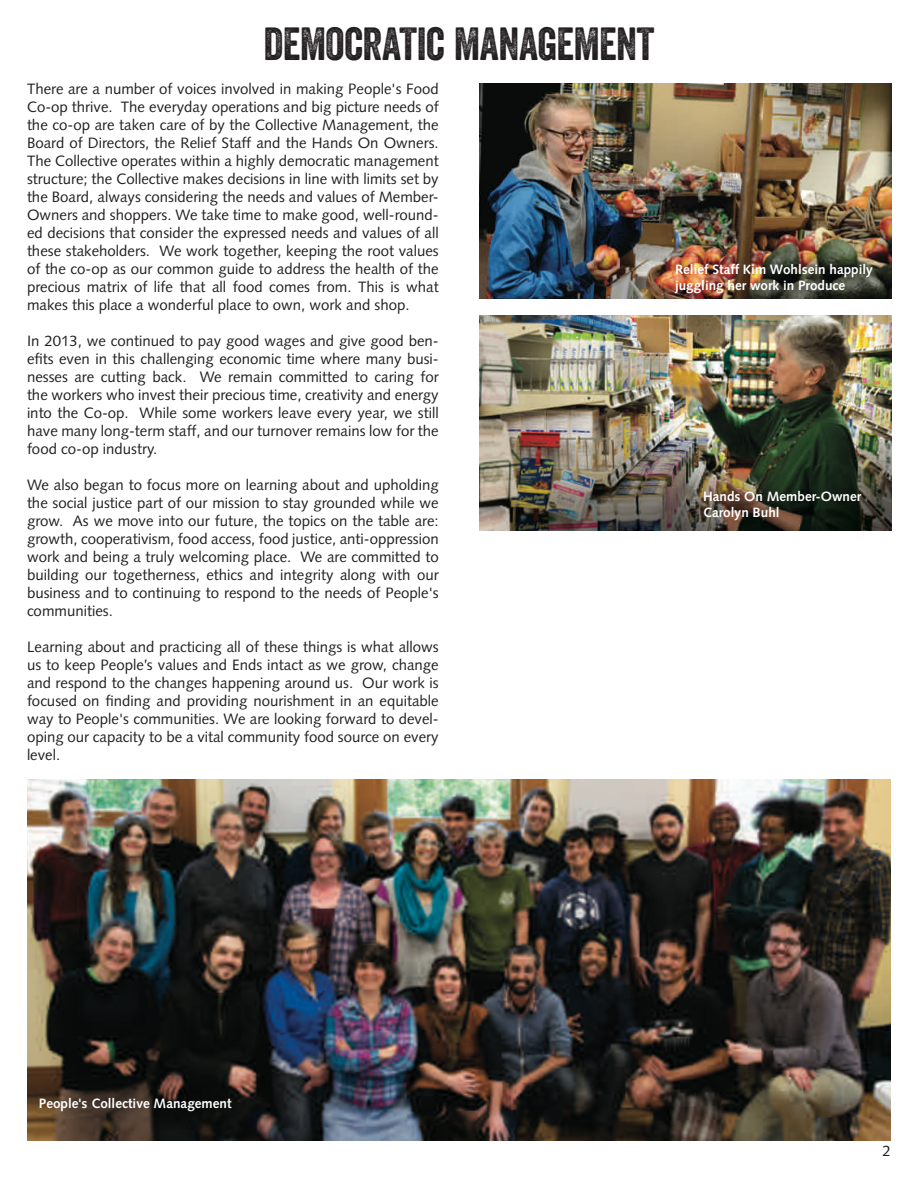
<style>
.page{position:relative;width:918px;height:1188px;background:#fff}
.page>*{position:absolute;margin:0;border:0;box-sizing:border-box;transform-origin:0 0}
.t1{font:45px "Veneer Two";letter-spacing:-.015em;color:#231f20}
.t2{font:15px/18px "Syntax LT Std";color:#231f20;text-align:justify}
.t3{font:700 13.5px/16.2px "Syntax LT Std";color:#fff}
</style>
<div class="page">
<img style="left:27px;top:780px;width:864px;height:360px">
<img style="left:479px;top:315px;width:412px;height:215px">
<img style="left:479px;top:83px;width:412px;height:215px">
<h1 class="t1" style="left:264px;top:17px;width:392px">DEMOCRATIC MANAGEMENT</h1>
<p class="t2" style="left:27px;top:80px;width:413px">There are a number of voices involved in making People's Food Co-op thrive. The everyday operations and big picture needs of the co-op are taken care of by the Collective Management, the Board of Directors, the Relief Staff and the Hands On Owners.<br>The Collective operates within a highly democratic management structure; the Collective makes decisions in line with limits set by the Board, always considering the needs and values of Member-Owners and shoppers. We take time to make good, well-round&shy;ed decisions that consider the expressed needs and values of all these stakeholders. We work together, keeping the root values of the co-op as our common guide to address the health of the precious matrix of life that all food comes from. This is what makes this place a wonderful place to own, work and shop.</p>
<p class="t2" style="left:27px;top:332px;width:413px">In 2013, we continued to pay good wages and give good ben&shy;efits even in this challenging economic time where many busi&shy;nesses are cutting back. We remain committed to caring for the workers who invest their precious time, creativity and energy into the Co-op. While some workers leave every year, we still have many long-term staff, and our turnover remains low for the food co-op industry.</p>
<p class="t2" style="left:27px;top:476px;width:413px">We also began to focus more on learning about and upholding the social justice part of our mission to stay grounded while we grow. As we move into our future, the topics on the table are: growth, cooperativism, food access, food justice, anti-oppression work and being a truly welcoming place. We are committed to building our togetherness, ethics and integrity along with our business and to continuing to respond to the needs of People's communities.</p>
<p class="t2" style="left:27px;top:638px;width:413px">Learning about and practicing all of these things is what allows us to keep People’s values and Ends intact as we grow, change and respond to the changes happening around us. Our work is focused on finding and providing nourishment in an equitable way to People's communities. We are looking forward to devel&shy;oping our capacity to be a vital community food source on every level.</p>
<p class="t3" style="left:675px;top:261px;width:200px">Relief Staff Kim Wohlsein happily juggling her work in Produce</p>
<p class="t3" style="left:703px;top:488px;width:160px">Hands On Member-Owner<br>Carolyn Buhl</p>
<p class="t3" style="left:39px;top:1096px;width:194px">People's Collective Management</p>
<p class="t2" style="left:883px;top:1141px;width:10px">2</p>
</div>
